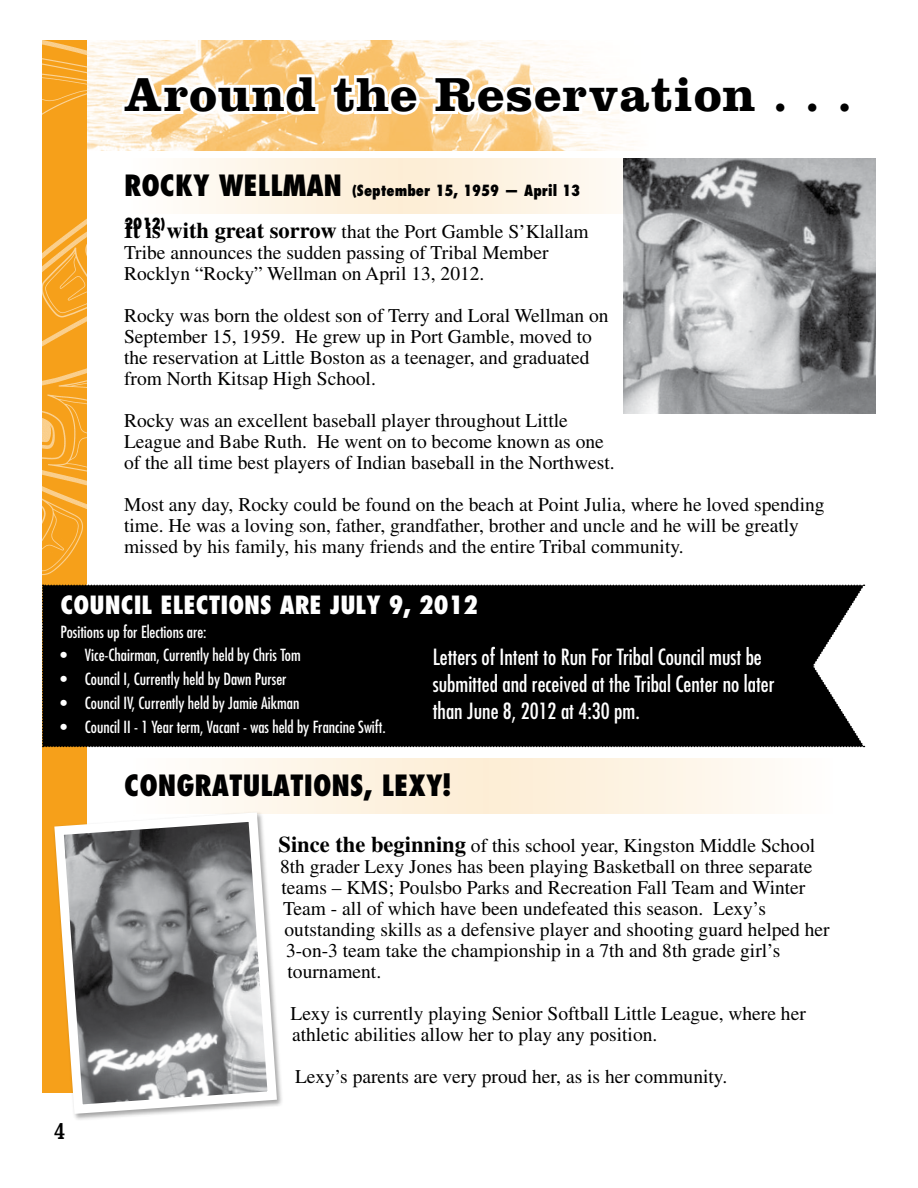
<style>
.page{position:relative;width:918px;height:1188px;background:#fff}
.page>*{position:absolute;margin:0;border:0;box-sizing:border-box;transform-origin:0 0}
.t1{font:700 49.5px "Clarendon";letter-spacing:.02em;color:#000}
.t2{font:800 condensed 28.5px "Futura";letter-spacing:.035em;color:#000}
.t3{font:800 condensed 24.45px "Futura";color:#fff}
.t4{font:700 condensed 22.5px "Clarendon BT";color:#000}
.t5{font:condensed 21.75px/27.2px "Futura";color:#fff}
.t6{font:19.5px/21px "Times";color:#000}
.t7{font:condensed 16.35px "Futura";color:#fff}
.t8{font:800 condensed 15px "Futura";color:#000}
.s1{font-size:28.5px}
.s2{font-weight:700;font-size:22.5px}
</style>
<div class="page">
<img style="left:86px;top:40px;width:550px;height:110px">
<svg style="left:184px;top:158px;width:433px;height:56px"></svg>
<svg style="left:119px;top:71px;width:202px;height:47px"></svg>
<svg style="left:328px;top:72px;width:95px;height:46px"></svg>
<svg style="left:430px;top:71px;width:206px;height:47px"></svg>
<div style="left:773px;top:100px;width:14px;height:15px;border:6px solid #fff;border-radius:50%"></div>
<div style="left:805px;top:100px;width:15px;height:15px;border:6px solid #fff;border-radius:50%"></div>
<div style="left:837px;top:100px;width:15px;height:15px;border:6px solid #fff;border-radius:50%"></div>
<div style="left:42px;top:40px;width:44px;height:1054px;background:#f6a01a"></div>
<img style="left:42px;top:40px;width:44px;height:545px">
<svg style="left:202px;top:758px;width:567px;height:56px"></svg>
<svg style="left:50px;top:808px;width:232px;height:311px"></svg>
<img style="left:623px;top:158px;width:253px;height:255px">
<div style="left:42px;top:585px;width:823px;height:162px;background:#000"></div>
<h1 class="t1" style="left:124px;top:64px;width:729px">Around the Reservation . . .</h1>
<p class="t8" style="left:124px;top:181px;width:458px"><span class="s1">ROCKY WE LLMAN</span> (SEPTEMBER 15, 1959 — APRIL 13</p>
<p class="t8" style="left:124px;top:214px;width:43px">2012)</p>
<p class="t6" style="left:124px;top:220px;width:466px"><span class="s2">It is with great sorrow</span> that the Port Gamble S’Klallam<br>Tribe announces the sudden passing of Tribal Member<br>Rocklyn “Rocky” Wellman on April 13, 2012.</p>
<p class="t6" style="left:124px;top:304px;width:486px">Rocky was born the oldest son of Terry and Loral Wellman on September 15, 1959. He grew up in Port Gamble, moved to the reservation at Little Boston as a teenager, and graduated from North Kitsap High School.</p>
<p class="t6" style="left:124px;top:409px;width:492px">Rocky was an excellent baseball player throughout Little<br>League and Babe Ruth. He went on to become known as one of the all time best players of Indian baseball in the Northwest.</p>
<p class="t6" style="left:124px;top:493px;width:702px">Most any day, Rocky could be found on the beach at Point Julia, where he loved spending time. He was a loving son, father, grandfather, brother and uncle and he will be greatly missed by his family, his many friends and the entire Tribal community.</p>
<p class="t3" style="left:61px;top:589px;width:419px">COUNCIL ELECTIONS ARE JULY 9, 2012</p>
<p class="t7" style="left:61px;top:622px;width:148px">Positions up for Elections are:</p>
<p class="t7" style="left:61px;top:645px;width:242px">• Vice-Chairman, Currently held by Chris Tom</p>
<p class="t7" style="left:61px;top:669px;width:228px">• Council I, Currently held by Dawn Purser</p>
<p class="t7" style="left:61px;top:693px;width:240px">• Council IV, Currently held by Jamie Aikman</p>
<p class="t7" style="left:61px;top:717px;width:327px">• Council II - 1 Year term, Vacant - was held by Francine Swift.</p>
<p class="t5" style="left:433px;top:643px;width:343px">Letters of Intent to Run For Tribal Council must be submitted and received at the Tribal Center no later than June 8, 2012 at 4:30 pm.</p>
<p class="t4" style="left:54px;top:1117px;width:12px">4</p>
<h2 class="t2" style="left:124px;top:767px;width:329px">CONGRATULATIONS, LEXY!</h2>
<p class="t6" style="left:279px;top:835px;width:538px"><span class="s2">Since the beginning</span> of this school year, Kingston Middle School</p>
<p class="t6" style="left:280px;top:856px;width:534px">8th grader Lexy Jones has been playing Basketball on three separate</p>
<p class="t6" style="left:282px;top:877px;width:525px">teams – KMS; Poulsbo Parks and Recreation Fall Team and Winter</p>
<p class="t6" style="left:283px;top:898px;width:484px">Team - all of which have been undefeated this season. Lexy’s</p>
<p class="t6" style="left:285px;top:919px;width:547px">outstanding skills as a defensive player and shooting guard helped her</p>
<p class="t6" style="left:286px;top:940px;width:496px">3-on-3 team take the championship in a 7th and 8th grade girl’s</p>
<p class="t6" style="left:288px;top:961px;width:95px">tournament.</p>
<p class="t6" style="left:291px;top:1003px;width:517px">Lexy is currently playing Senior Softball Little League, where her athletic abilities allow her to play any position.</p>
<p class="t6" style="left:295px;top:1066px;width:434px">Lexy’s parents are very proud her, as is her community.</p>
</div>
